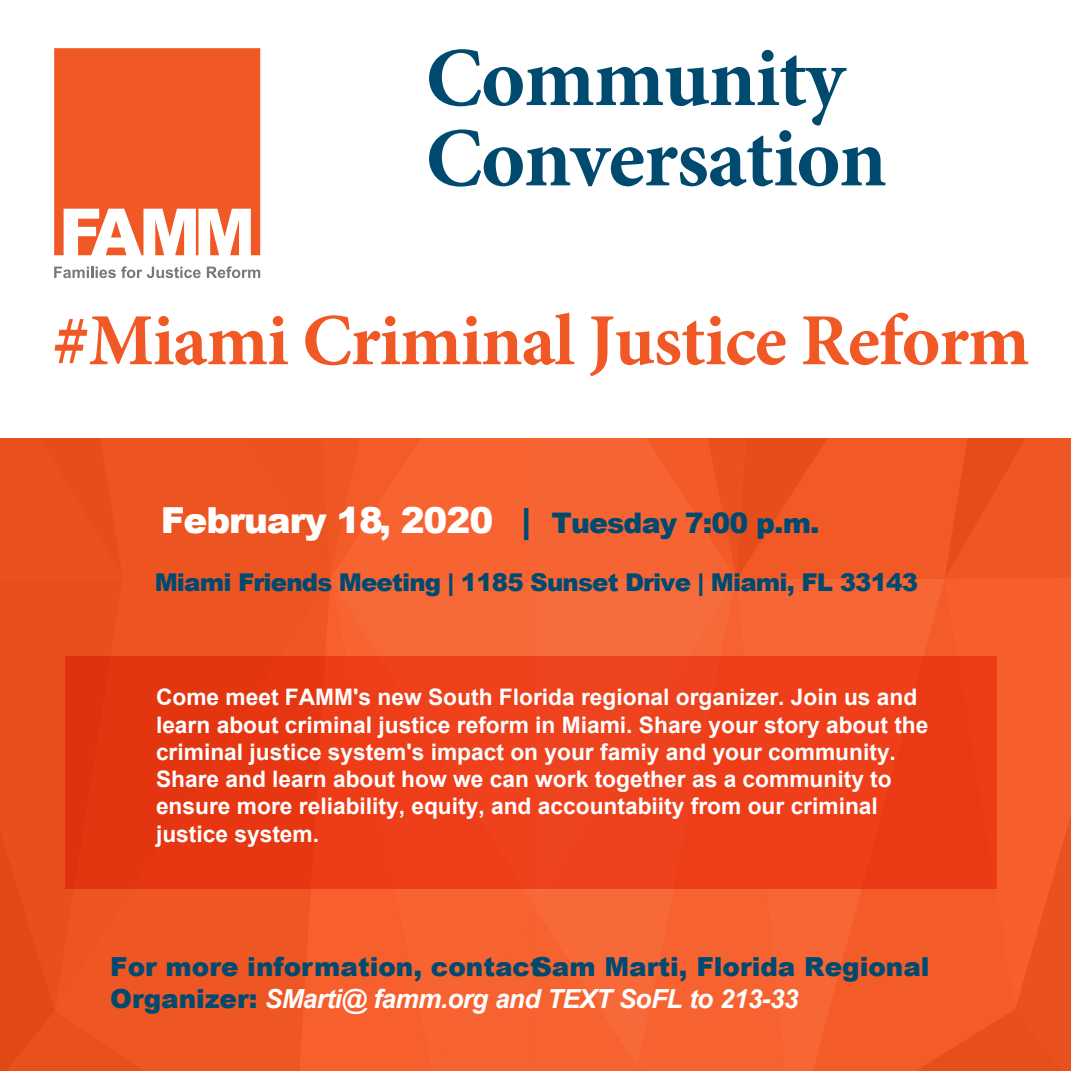
<style>
.page{position:relative;width:1071px;height:1071px;background:#fff}
.page>*{position:absolute;margin:0;border:0;box-sizing:border-box;transform-origin:0 0}
.t1{font:700 84px/80.3px "Minion Pro";letter-spacing:-.015em;color:#004a70}
.t2{font:700 73.5px "Minion Pro";letter-spacing:-.015em;color:#f05926}
.t3{font:900 35.88px "Arial";letter-spacing:-.03em;color:#fff}
.t4{font:900 26.25px/31.5px "Arial";color:#004a70}
.t5{font:900 24.5px "Arial";letter-spacing:-.035em;color:#004a70}
.t6{font:700 22.75px/27.3px "Arial";color:#fff}
.s1{font-size:34.82px;color:#004a70}
.s2{font-size:28.35px;color:#004a70}
.s3{font-weight:700;font-style:italic;color:#fff}
</style>
<div class="page">
<div style="left:1015px;top:579px;width:56px;height:236px;background:#f65f2c"></div>
<div style="left:1015px;top:438px;width:56px;height:141px;background:#ee5724"></div>
<div style="left:944px;top:579px;width:71px;height:236px;background:#f65f2c"></div>
<svg style="left:944px;top:815px;width:127px;height:256px"></svg>
<svg style="left:769px;top:438px;width:246px;height:141px;fill:#f15a27"></svg>
<svg style="left:785px;top:579px;width:159px;height:492px;fill:#f76635"></svg>
<div style="left:656px;top:579px;width:129px;height:492px;background:#f76330"></div>
<svg style="left:736px;top:438px;width:33px;height:141px;fill:#e54e1b"></svg>
<div style="left:656px;top:907px;width:80px;height:161px;background:#f76330"></div>
<svg style="left:534px;top:579px;width:202px;height:328px;fill:#f76c3d"></svg>
<svg style="left:534px;top:438px;width:202px;height:141px;fill:#f76433"></svg>
<div style="left:431px;top:579px;width:103px;height:328px;background:#f76837"></div>
<div style="left:432px;top:438px;width:102px;height:141px;background:#f76331"></div>
<svg style="left:330px;top:438px;width:102px;height:141px;fill:#f76331"></svg>
<svg style="left:330px;top:579px;width:101px;height:492px;fill:#f7602d"></svg>
<div style="left:416px;top:907px;width:240px;height:164px;background:#f76331"></div>
<svg style="left:155px;top:1011px;width:175px;height:60px;fill:#ee5724"></svg>
<svg style="left:123px;top:579px;width:207px;height:432px;fill:#ee5724"></svg>
<div style="left:123px;top:438px;width:207px;height:141px;background:#ec5522"></div>
<div style="left:0;top:579px;width:123px;height:250px;background:#e7501d"></div>
<div style="left:0;top:438px;width:123px;height:141px;background:#e9521f"></div>
<div style="left:0;top:829px;width:155px;height:242px;background:#e8511e"></div>
<svg style="left:54px;top:48px;width:206px;height:207px"></svg>
<svg style="left:54px;top:266px;width:147px;height:12px"></svg>
<svg style="left:207px;top:266px;width:53px;height:12px"></svg>
<div style="left:65px;top:656px;width:932px;height:232px;background:#ee3e18"></div>
<h1 class="t1" style="left:426px;top:37px;width:463px">Community<br>Conversation</h1>
<h2 class="t2" style="left:53px;top:289px;width:978px">#Miami Criminal Justice Reform</h2>
<h3 class="t3" style="left:161px;top:495px;width:661px">February 18, 2020 <span class="s1">|</span> <span class="s2">Tuesday 7:00 p.m.</span></h3>
<p class="t5" style="left:155px;top:565px;width:765px">Miami Friends Meeting | 1185 Sunset Drive | Miami, FL 33143</p>
<p class="t6" style="left:156px;top:684px;width:774px">Come meet FAMM's new South Florida regional organizer. Join us and learn about criminal justice reform in Miami. Share your story about the criminal justice system's impact on your famiy and your community.<br>Share and learn about how we can work together as a community to ensure more reliability, equity, and accountabiity from our criminal justice system.</p>
<p class="t4" style="left:110px;top:952px;width:821px">For more information, contactSam Marti, Florida Regional<br>Organizer: <span class="s3">SMarti@ famm.org and TEXT SoFL to 213-33</span></p>
</div>
